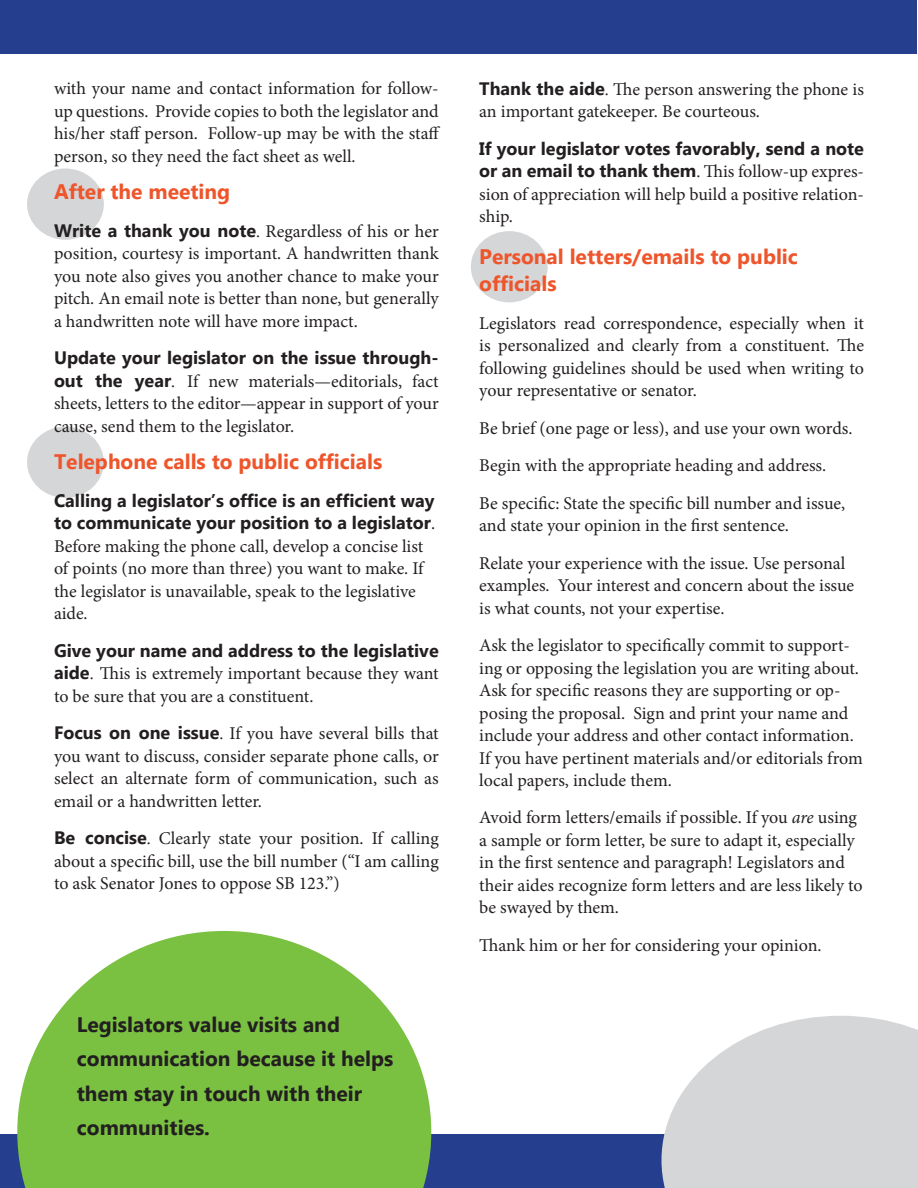
<style>
.page{position:relative;width:918px;height:1188px;background:#fff}
.page>*{position:absolute;margin:0;border:0;box-sizing:border-box;transform-origin:0 0}
.t1{font:700 21px/34.5px "Microsoft New Tai Lue";color:#231f20}
.t2{font:700 21px "Microsoft New Tai Lue";color:#ee552b}
.t3{font:700 21px/27px "Microsoft Tai Le";color:#ee552b}
.t4{font:18px/22.5px "Minion Pro";letter-spacing:-.005em;color:#231f20;text-align:justify}
.s1{font-family:"Microsoft New Tai Lue";font-weight:700}
.s2{font-family:"Microsoft New Tai Lue"}
.s3{font-family:"Microsoft Tai Le";font-weight:700}
.s4{font-family:"Microsoft Phags Pa";font-weight:700}
.s5{font-family:"Microsoft Tai Le"}
.s6{font-style:italic}
</style>
<div class="page">
<div style="left:0;top:1px;width:917px;height:53px;background:#253f8e"></div>
<div style="left:0;top:1134px;width:918px;height:54px;background:#253f8e"></div>
<svg style="left:17px;top:931px;width:414px;height:257px;fill:#7ac142"></svg>
<div style="left:27px;top:427px;width:77px;height:71px;background:#d5d6d8;border-radius:50%"></div>
<div style="left:27px;top:168px;width:77px;height:72px;background:#d5d6d8;border-radius:50%"></div>
<div style="left:471px;top:231px;width:77px;height:71px;background:#d5d6d8;border-radius:50%"></div>
<svg style="left:662px;top:1016px;width:256px;height:172px;background:#dadbdd"></svg>
<p class="t4" style="left:54px;top:77px;width:388px">with your name and contact information for follow&shy;up questions. Provide copies to both the legislator and his/her staff person. Follow-up may be with the staff person, so they need the fact sheet as well.</p>
<p class="t2" style="left:54px;top:180px;width:178px">After the meeting</p>
<p class="t4" style="left:54px;top:220px;width:386px"><span class="s1">Write a thank you note</span><span class="s2">.</span> Regardless of his or her position, courtesy is important. A handwritten thank you note also gives you another chance to make your pitch. An email note is better than none, but generally a handwritten note will have more impact.</p>
<p class="t4" style="left:54px;top:347px;width:386px"><span class="s1">Update your legislator on the issue through&shy;out the year</span><span class="s2">.</span> If new materials—editorials, fact sheets, letters to the editor—appear in support of your cause, send them to the legislator.</p>
<p class="t2" style="left:54px;top:450px;width:330px">Telephone calls to public officials</p>
<p class="t4" style="left:54px;top:490px;width:383px;text-align:left"><span class="s3">Calling a legislator</span><span class="s4">’s</span> <span class="s3">office is an efficient way to communicate your position to a legislator</span>.<br>Before making the phone call, develop a concise list of points (no more than three) you want to make. If the legislator is unavailable, speak to the legislative aide.</p>
<p class="t4" style="left:54px;top:640px;width:386px"><span class="s3">Give your name and address to the legislative aide</span><span class="s5">.</span> This is extremely important because they want to be sure that you are a constituent.</p>
<p class="t4" style="left:54px;top:722px;width:386px"><span class="s3">Focus on one issue</span><span class="s5">.</span> If you have several bills that you want to discuss, consider separate phone calls, or select an alternate form of communication, such as email or a handwritten letter.</p>
<p class="t4" style="left:54px;top:827px;width:386px"><span class="s1">Be concise</span><span class="s2">.</span> Clearly state your position. If calling about a specific bill, use the bill number (“I am calling to ask Senator Jones to oppose SB 123.”)</p>
<p class="t1" style="left:77px;top:1009px;width:318px">Legislators value visits and communication because it helps them stay in touch with their communities.</p>
<p class="t4" style="left:479px;top:78px;width:386px"><span class="s1">Thank the aide</span><span class="s2">.</span> The person answering the phone is an important gatekeeper. Be courteous.</p>
<p class="t4" style="left:479px;top:138px;width:386px"><span class="s3">If your legislator votes favorably, send a note or an email to thank them</span><span class="s5">.</span> This follow-up expres&shy;sion of appreciation will help build a positive relation&shy;ship.</p>
<p class="t3" style="left:479px;top:244px;width:320px">Personal letters/emails to public officials</p>
<p class="t4" style="left:479px;top:312px;width:386px">Legislators read correspondence, especially when it is personalized and clearly from a constituent. The following guidelines should be used when writing to your representative or senator.</p>
<p class="t4" style="left:479px;top:417px;width:375px">Be brief (one page or less), and use your own words.</p>
<p class="t4" style="left:479px;top:454px;width:349px">Begin with the appropriate heading and address.</p>
<p class="t4" style="left:479px;top:492px;width:368px">Be specific: State the specific bill number and issue, and state your opinion in the first sentence.</p>
<p class="t4" style="left:479px;top:552px;width:377px;text-align:left">Relate your experience with the issue. Use personal examples. Your interest and concern about the issue is what counts, not your expertise.</p>
<p class="t4" style="left:479px;top:634px;width:385px;text-align:left">Ask the legislator to specifically commit to support&shy;ing or opposing the legislation you are writing about.<br>Ask for specific reasons they are supporting or op&shy;posing the proposal. Sign and print your name and include your address and other contact information.<br>If you have pertinent materials and/or editorials from local papers, include them.</p>
<p class="t4" style="left:479px;top:807px;width:385px;text-align:left">Avoid form letters/emails if possible. If you <span class="s6">are</span> using a sample or form letter, be sure to adapt it, especially in the first sentence and paragraph! Legislators and their aides recognize form letters and are less likely to be swayed by them.</p>
<p class="t4" style="left:479px;top:934px;width:344px">Thank him or her for considering your opinion.</p>
</div>
